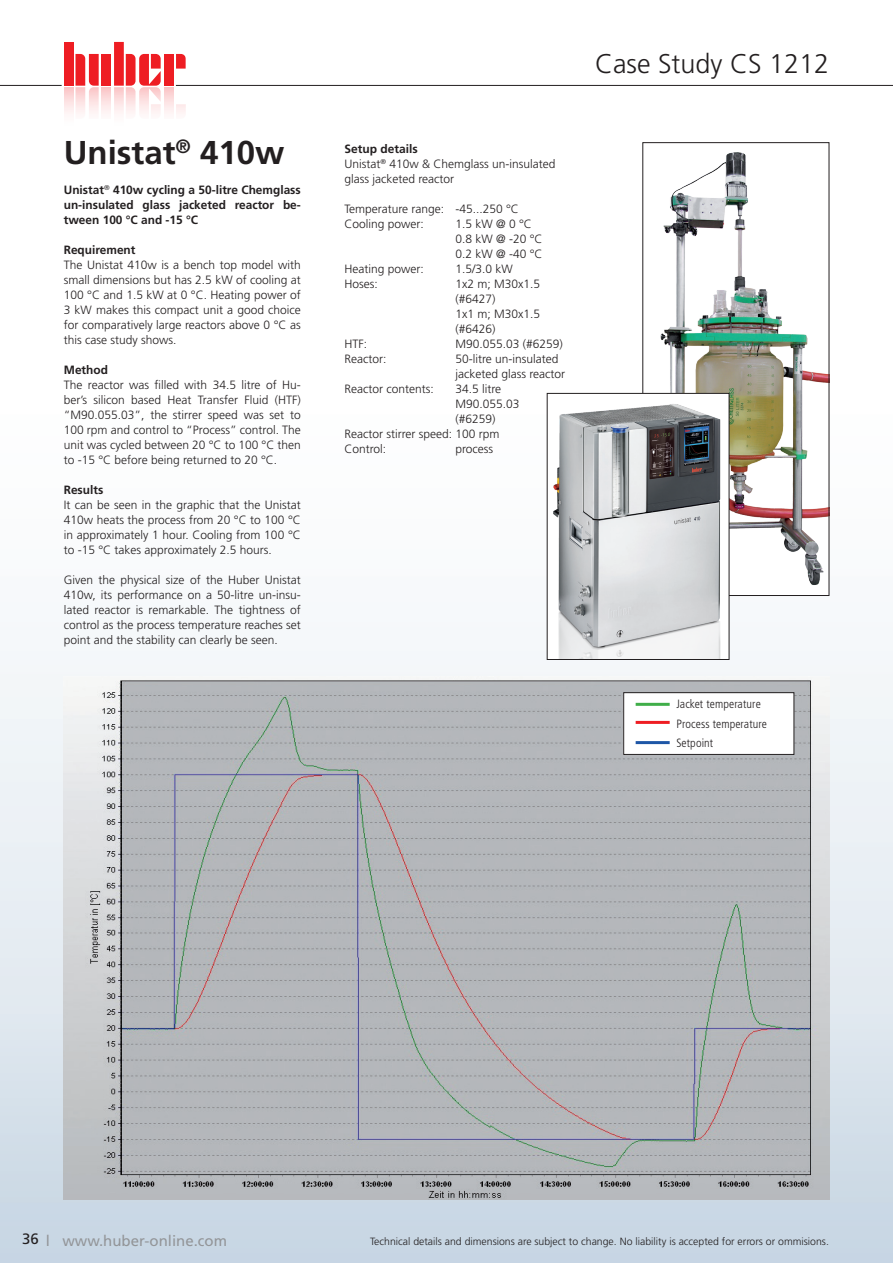
<style>
.page{position:relative;width:893px;height:1263px;background:#fff}
.page>*{position:absolute;margin:0;border:0;box-sizing:border-box;transform-origin:0 0}
.t1{font:700 33px "Frutiger LT Std";color:#231f20}
.t2{font:300 27px "Frutiger LT Std";color:#231f20}
.t3{font:15px "Frutiger LT Std";color:#939598}
.t4{font:300 12px/15px "Frutiger LT Std";color:#231f20}
.t5{font:700 12px/15px "Frutiger LT Std";color:#231f20;text-align:justify}
.t6{font:300 condensed 12px/19.5px "Frutiger LT Std";letter-spacing:.01em;color:#231f20}
.t7{font:300 10.5px "Frutiger LT Std";color:#231f20}
.s1{font-weight:700}
.s2{color:#231f20}
</style>
<div class="page">
<img style="left:0;top:238px;width:893px;height:1025px">
<div style="left:0;top:46px;width:360px;height:218px;background:#fff"></div>
<div style="left:789px;top:46px;width:104px;height:218px;background:#fff"></div>
<hr style="left:0;top:85px;width:893px;height:1px;background:#231f20">
<svg style="left:62px;top:42px;width:124px;height:71px"></svg>
<img style="left:645px;top:152px;width:182px;height:442px">
<img style="left:64px;top:677px;width:765px;height:523px">
<div style="left:624px;top:693px;width:170px;height:61px;background:#fff"></div>
<div style="left:623px;top:692px;width:171px;height:63px;border:1px solid #231f20"></div>
<hr style="left:636px;top:703px;width:34px;height:3px;background:#40ae49">
<hr style="left:636px;top:721px;width:34px;height:3px;background:#ee1d23">
<hr style="left:636px;top:741px;width:34px;height:3px;background:#1e56a6">
<div style="left:547px;top:393px;width:182px;height:266px;background:#fff"></div>
<img style="left:553px;top:404px;width:168px;height:253px">
<h1 class="t1" style="left:64px;top:133px;width:222px">Unistat<sup>®</sup> 410w</h1>
<p class="t5" style="left:64px;top:182px;width:239px">Unistat<sup>®</sup> 410w cycling a 50-litre Chemglass un-insulated glass jacketed reactor be&shy;tween 100 °C and -15 °C</p>
<p class="t5" style="left:64px;top:242px;width:73px">Requirement</p>
<p class="t4" style="left:64px;top:258px;width:239px;text-align:justify">The Unistat 410w is a bench top model with small dimensions but has 2.5 kW of cooling at 100 °C and 1.5 kW at 0 °C. Heating power of 3 kW makes this compact unit a good choice for comparatively large reactors above 0 °C as this case study shows.</p>
<p class="t5" style="left:64px;top:362px;width:46px">Method</p>
<p class="t4" style="left:64px;top:378px;width:239px;text-align:justify">The reactor was filled with 34.5 litre of Hu&shy;ber’s silicon based Heat Transfer Fluid (HTF) “M90.055.03”, the stirrer speed was set to 100 rpm and control to “Process” control. The unit was cycled between 20 °C to 100 °C then to -15 °C before being returned to 20 °C.</p>
<p class="t5" style="left:64px;top:482px;width:41px">Results</p>
<p class="t4" style="left:64px;top:498px;width:239px;text-align:justify">It can be seen in the graphic that the Unistat 410w heats the process from 20 °C to 100 °C in approximately 1 hour. Cooling from 100 °C to -15 °C takes approximately 2.5 hours.</p>
<p class="t4" style="left:64px;top:573px;width:239px;text-align:justify">Given the physical size of the Huber Unistat 410w, its performance on a 50-litre un-insu&shy;lated reactor is remarkable. The tightness of control as the process temperature reaches set point and the stability can clearly be seen.</p>
<p class="t4" style="left:344px;top:142px;width:212px"><span class="s1">Setup details<br></span>Unistat<sup>®</sup> 410w &amp; Chemglass un-insulated glass jacketed reactor</p>
<p class="t4" style="left:344px;top:202px;width:176px">Temperature range: -45...250 °C<br>Cooling power:</p>
<p class="t4" style="left:455px;top:217px;width:89px">1.5 kW @ 0 °C<br>0.8 kW @ -20 °C<br>0.2 kW @ -40 °C</p>
<p class="t4" style="left:344px;top:262px;width:81px">Heating power:</p>
<p class="t4" style="left:455px;top:262px;width:59px">1.5/3.0 kW</p>
<p class="t4" style="left:344px;top:277px;width:35px">Hoses:</p>
<p class="t4" style="left:455px;top:277px;width:86px">1x2 m; M30x1.5 (#6427)<br>1x1 m; M30x1.5 (#6426)</p>
<p class="t4" style="left:344px;top:337px;width:24px">HTF:</p>
<p class="t4" style="left:455px;top:337px;width:109px">M90.055.03 (#6259)</p>
<p class="t4" style="left:344px;top:352px;width:43px">Reactor:</p>
<p class="t4" style="left:455px;top:352px;width:111px">50-litre un-insulated jacketed glass reactor</p>
<p class="t4" style="left:344px;top:382px;width:91px">Reactor contents:</p>
<p class="t4" style="left:455px;top:382px;width:47px">34.5 litre</p>
<p class="t4" style="left:455px;top:397px;width:66px">M90.055.03</p>
<p class="t4" style="left:455px;top:412px;width:42px">(#6259)</p>
<p class="t4" style="left:344px;top:427px;width:157px">Reactor stirrer speed: 100 rpm</p>
<p class="t4" style="left:344px;top:442px;width:43px">Control:</p>
<p class="t4" style="left:455px;top:442px;width:39px">process</p>
<h2 class="t2" style="left:595px;top:49px;width:236px">Case Study CS 1212</h2>
<p class="t6" style="left:676px;top:694px;width:92px">Jacket temperature<br>Process temperature<br>Setpoint</p>
<p class="t3" style="left:22px;top:1231px;width:207px"><span class="s2">36</span> l www.huber-online.com</p>
<p class="t7" style="left:370px;top:1236px;width:460px">Technical details and dimensions are subject to change. No liability is accepted for errors or ommisions.</p>
</div>
